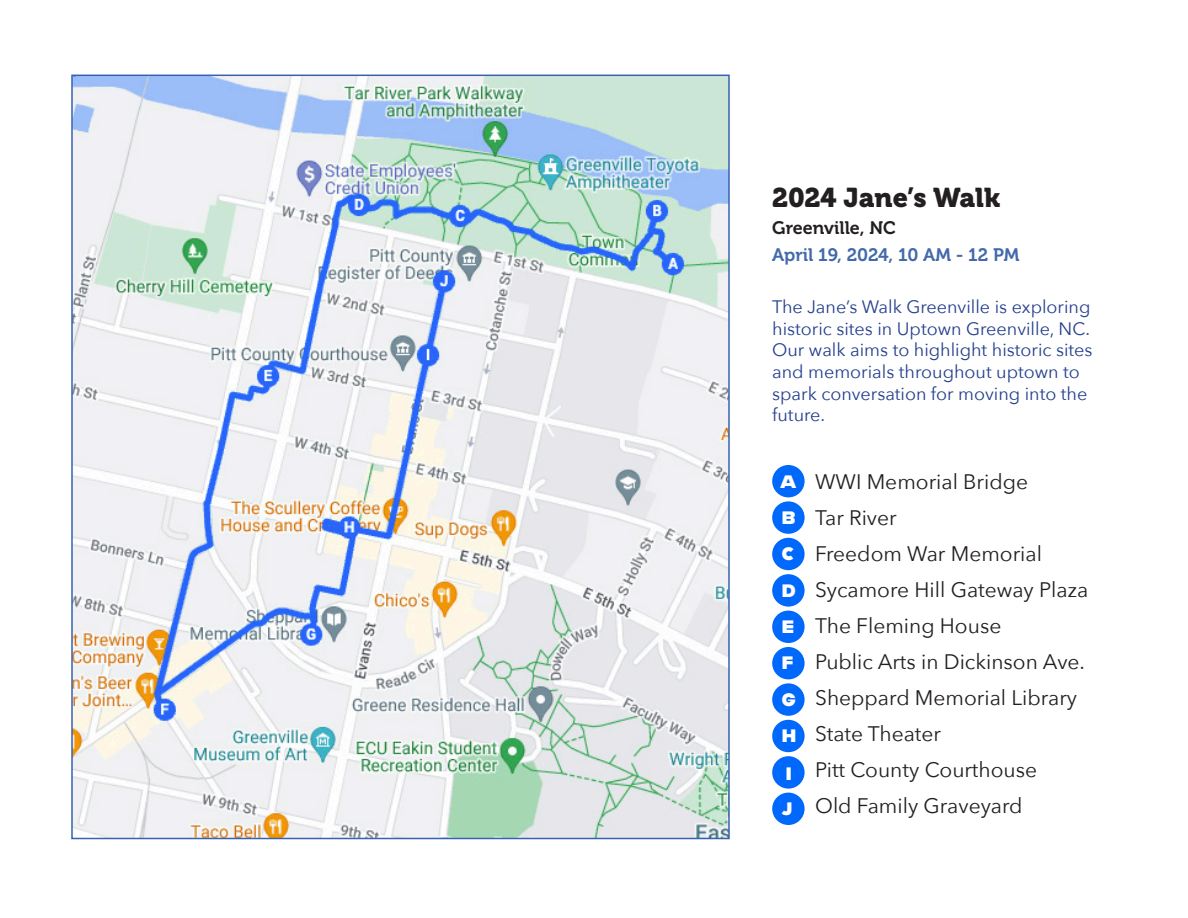
<style>
.page{position:relative;width:1188px;height:918px;background:#fff}
.page>*{position:absolute;margin:0;border:0;box-sizing:border-box;transform-origin:0 0}
.t1{font:27px "Museo 900";color:#231f20}
.t2{font:21px "Avenir Next";color:#231f20}
.t3{font:18px/21.6px "Avenir Next";color:#253f8e}
.t4{font:18px "Museo 700";letter-spacing:-.005em;color:#4369ab}
.t5{font:18px "Museo 700";color:#231f20}
.t6{font:18px "Alfarn 2";color:#fff}
</style>
<div class="page">
<img style="left:74px;top:78px;width:653px;height:758px">
<div style="left:772px;top:465px;width:33px;height:32px;background:#0068fa;border-radius:50%"></div>
<div style="left:772px;top:501px;width:33px;height:33px;background:#0068fa;border-radius:50%"></div>
<div style="left:772px;top:538px;width:33px;height:32px;background:#0068fa;border-radius:50%"></div>
<div style="left:772px;top:574px;width:33px;height:33px;background:#0068fa;border-radius:50%"></div>
<div style="left:772px;top:611px;width:33px;height:32px;background:#0068fa;border-radius:50%"></div>
<div style="left:772px;top:647px;width:33px;height:32px;background:#0068fa;border-radius:50%"></div>
<div style="left:772px;top:683px;width:33px;height:33px;background:#0068fa;border-radius:50%"></div>
<div style="left:772px;top:720px;width:33px;height:32px;background:#0068fa;border-radius:50%"></div>
<div style="left:772px;top:793px;width:33px;height:32px;background:#0068fa;border-radius:50%"></div>
<div style="left:772px;top:756px;width:33px;height:33px;background:#0068fa;border-radius:50%"></div>
<p class="t1" style="left:772px;top:182px;width:230px">2024 Jane’s Walk</p>
<p class="t5" style="left:772px;top:218px;width:125px">Greenville, NC</p>
<p class="t4" style="left:772px;top:245px;width:249px">April 19, 2024, 10 AM - 12 PM</p>
<p class="t3" style="left:772px;top:295px;width:322px">The Jane’s Walk Greenville is exploring historic sites in Uptown Greenville, NC.<br>Our walk aims to highlight historic sites and memorials throughout uptown to spark conversation for moving into the future.</p>
<p class="t2" style="left:788px;top:464px;width:241px">• WWI Memorial Bridge</p>
<p class="t2" style="left:788px;top:500px;width:110px">• Tar River</p>
<p class="t2" style="left:788px;top:536px;width:255px">• Freedom War Memorial</p>
<p class="t2" style="left:788px;top:572px;width:302px">• Sycamore Hill Gateway Plaza</p>
<p class="t2" style="left:788px;top:608px;width:215px">• The Fleming House</p>
<p class="t2" style="left:788px;top:644px;width:298px">• Public Arts in Dickinson Ave.</p>
<p class="t2" style="left:788px;top:680px;width:291px">• Sheppard Memorial Library</p>
<p class="t2" style="left:788px;top:716px;width:154px">• State Theater</p>
<p class="t2" style="left:788px;top:752px;width:250px">• Pitt County Courthouse</p>
<p class="t2" style="left:788px;top:788px;width:236px">• Old Family Graveyard</p>
<p class="t6" style="left:780px;top:470px;width:18px">A</p>
<p class="t6" style="left:782px;top:507px;width:15px">B</p>
<p class="t6" style="left:782px;top:543px;width:13px">C</p>
<p class="t6" style="left:782px;top:579px;width:15px">D</p>
<p class="t6" style="left:782px;top:616px;width:14px">E</p>
<p class="t6" style="left:782px;top:652px;width:13px">F</p>
<p class="t6" style="left:782px;top:689px;width:16px">G</p>
<p class="t6" style="left:782px;top:725px;width:16px">H</p>
<p class="t6" style="left:786px;top:762px;width:7px">I</p>
<p class="t6" style="left:782px;top:798px;width:12px">J</p>
</div>
